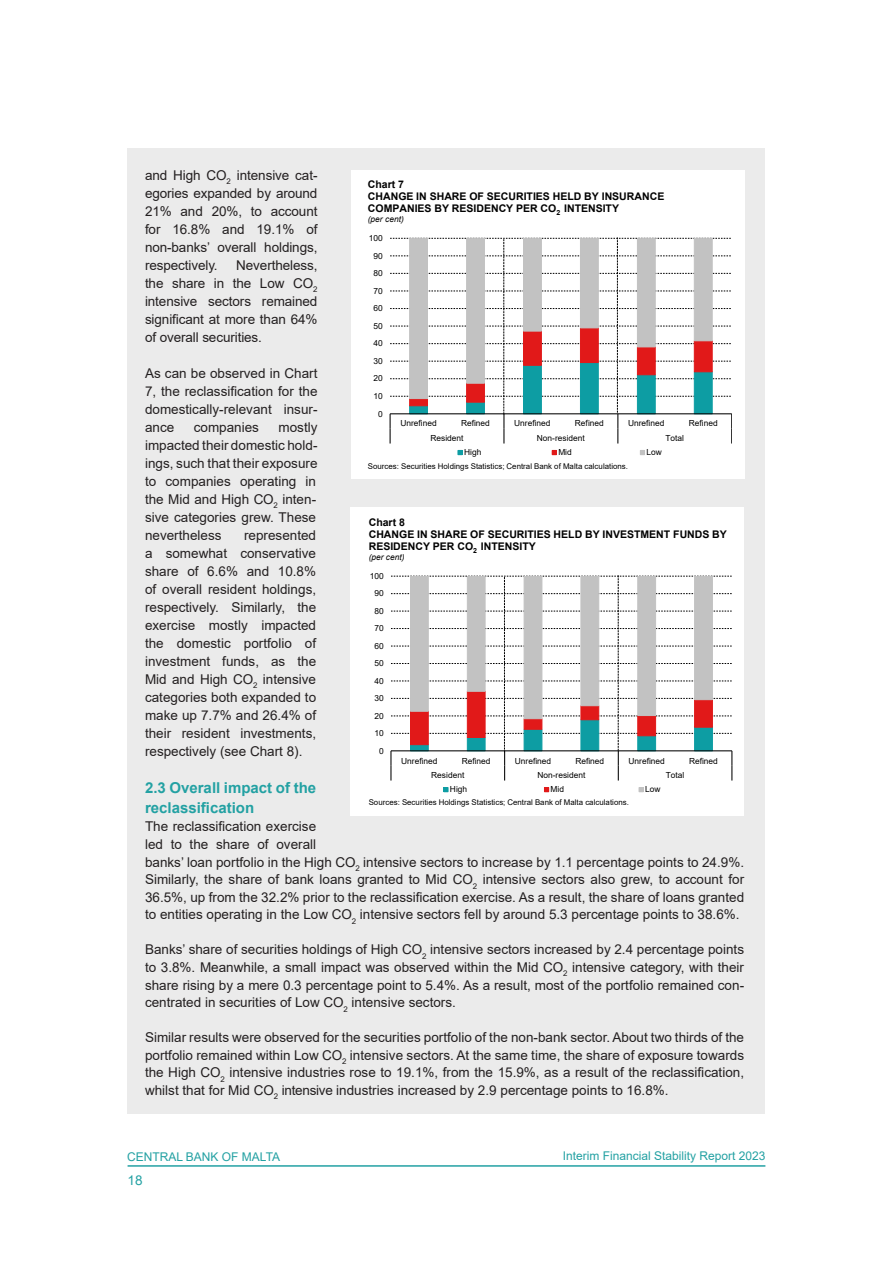
<style>
.page{position:relative;width:893px;height:1263px;background:#fff}
.page>*{position:absolute;margin:0;border:0;box-sizing:border-box;transform-origin:0 0}
.FSR_Subhead_Level_1{font:700 15px/19.5px "Arial";color:#23a1a3}
.FSR_Normal_Text{font:13.5px/18px "Arial";color:#231f20;text-align:justify}
.t1{font:13.5px "Arial";color:#23a1a3}
.t2{font:12px "Arial";color:#23a1a3}
.t3{font:700 10.5px/12.1px "Arial";color:#000}
.t4{font:8.4px "Arial";color:#000}
.t5{font:italic 8.4px "Arial";color:#000}
.t6{font:7.8px "Arial";letter-spacing:.005em;color:#000}
</style>
<div class="page">
<hr style="left:128px;top:1165px;width:637px;height:2px;background:#23a1a3">
<div style="left:128px;top:149px;width:637px;height:965px;background:#ebebeb"></div>
<div style="left:351px;top:170px;width:394px;height:308px;background:#fff"></div>
<svg style="left:458px;top:450px;width:4px;height:5px"></svg>
<svg style="left:552px;top:450px;width:5px;height:5px"></svg>
<svg style="left:640px;top:450px;width:5px;height:5px"></svg>
<svg style="left:390px;top:237px;width:342px;height:206px"></svg>
<div style="left:350px;top:507px;width:393px;height:309px;background:#fff"></div>
<svg style="left:444px;top:787px;width:4px;height:5px"></svg>
<svg style="left:544px;top:787px;width:5px;height:5px"></svg>
<svg style="left:639px;top:787px;width:4px;height:5px"></svg>
<svg style="left:390px;top:575px;width:342px;height:205px"></svg>
<p class="FSR_Normal_Text" style="left:145px;top:166px;width:174px">and High CO<sub>2</sub> intensive cat&shy;egories expanded by around 21% and 20%, to account for 16.8% and 19.1% of non-banks’ overall holdings, respectively.</p>
<p class="t3" style="left:368px;top:178px;width:298px">Chart 7<br>CHANGE IN SHARE OF SECURITIES HELD BY INSURANCE<br>COMPANIES BY RESIDENCY PER CO<sub>2</sub> INTENSITY</p>
<p class="t5" style="left:368px;top:214px;width:37px">(per cent)</p>
<p class="t4" style="left:369px;top:232px;width:15px">100</p>
<p class="t4" style="left:373px;top:250px;width:11px">90</p>
<p class="FSR_Normal_Text" style="left:145px;top:256px;width:174px;text-indent:91px">Nevertheless, the share in the Low CO<sub>2 </sub>intensive sectors remained significant at more than 64% of overall securities.</p>
<p class="FSR_Normal_Text" style="left:145px;top:364px;width:174px">As can be observed in Chart 7, the reclassification for the domestically-relevant insur&shy;ance</p>
<p class="t4" style="left:373px;top:267px;width:11px">80</p>
<p class="t4" style="left:373px;top:285px;width:11px">70</p>
<p class="t4" style="left:373px;top:302px;width:11px">60</p>
<p class="t4" style="left:373px;top:320px;width:11px">50</p>
<p class="t4" style="left:373px;top:338px;width:11px">40</p>
<p class="t4" style="left:373px;top:355px;width:11px">30</p>
<p class="t4" style="left:373px;top:373px;width:11px">20</p>
<p class="t4" style="left:373px;top:390px;width:11px">10</p>
<p class="t4" style="left:378px;top:408px;width:6px">0</p>
<p class="t4" style="left:400px;top:418px;width:38px">Unrefined</p>
<p class="t4" style="left:461px;top:418px;width:30px">Refined</p>
<p class="t4" style="left:514px;top:418px;width:38px">Unrefined</p>
<p class="t4" style="left:575px;top:418px;width:30px">Refined</p>
<p class="t4" style="left:628px;top:418px;width:38px">Unrefined</p>
<p class="t4" style="left:689px;top:418px;width:30px">Refined</p>
<p class="t4" style="left:430px;top:433px;width:35px">Resident</p>
<p class="t4" style="left:537px;top:433px;width:50px">Non-resident</p>
<p class="t4" style="left:665px;top:433px;width:20px">Total</p>
<p class="t4" style="left:464px;top:446px;width:19px">High</p>
<p class="t4" style="left:558px;top:446px;width:15px">Mid</p>
<p class="t4" style="left:646px;top:446px;width:17px">Low</p>
<p class="t6" style="left:368px;top:460px;width:262px">Sources: Securities Holdings Statistics; Central Bank of Malta calculations.</p>
<p class="FSR_Normal_Text" style="left:145px;top:418px;width:174px;text-indent:133px">mostly impacted their domestic hold&shy;ings, such that their exposure to companies operating in the Mid and High CO<sub>2</sub> inten&shy;sive categories grew. These nevertheless</p>
<p class="FSR_Normal_Text" style="left:194px;top:418px;width:67px">companies</p>
<p class="t3" style="left:369px;top:516px;width:360px">Chart 8<br>CHANGE IN SHARE OF SECURITIES HELD BY INVESTMENT FUNDS BY<br>RESIDENCY PER CO<sub>2</sub> INTENSITY</p>
<p class="t5" style="left:369px;top:552px;width:37px">(per cent)</p>
<p class="FSR_Normal_Text" style="left:145px;top:526px;width:173px;text-indent:99px">represented a somewhat conservative share of 6.6% and 10.8% of overall resident holdings, respectively. Similarly, the exercise mostly impacted the domestic portfolio of investment funds, as the Mid and High CO<sub>2</sub> intensive categories both expanded to make up 7.7% and 26.4% of their resident investments, respectively (see Chart 8).</p>
<p class="FSR_Subhead_Level_1" style="left:145px;top:778px;width:173px">2.3 Overall impact of the reclassification</p>
<p class="FSR_Normal_Text" style="left:145px;top:817px;width:601px;text-align:left">The reclassification exercise<br>led to the share of overall<br>banks’ loan portfolio in the High CO<sub>2</sub> intensive sectors to increase by 1.1 percentage points to 24.9%.<br>Similarly, the share of bank loans granted to Mid CO<sub>2</sub> intensive sectors also grew, to account for 36.5%, up from the 32.2% prior to the reclassification exercise. As a result, the share of loans granted to entities operating in the Low CO<sub>2</sub> intensive sectors fell by around 5.3 percentage points to 38.6%.</p>
<p class="FSR_Normal_Text" style="left:145px;top:941px;width:601px;line-height:17.5px">Banks’ share of securities holdings of High CO<sub>2</sub> intensive sectors increased by 2.4 percentage points to 3.8%. Meanwhile, a small impact was observed within the Mid CO<sub>2</sub> intensive category, with their share rising by a mere 0.3 percentage point to 5.4%. As a result, most of the portfolio remained con&shy;centrated in securities of Low CO<sub>2</sub> intensive sectors.</p>
<p class="FSR_Normal_Text" style="left:145px;top:1028px;width:601px;line-height:17.5px">Similar results were observed for the securities portfolio of the non-bank sector. About two thirds of the portfolio remained within Low CO<sub>2</sub> intensive sectors. At the same time, the share of exposure towards the High CO<sub>2</sub> intensive industries rose to 19.1%, from the 15.9%, as a result of the reclassification, whilst that for Mid CO<sub>2</sub> intensive industries increased by 2.9 percentage points to 16.8%.</p>
<p class="t4" style="left:370px;top:570px;width:15px">100</p>
<p class="t4" style="left:374px;top:587px;width:11px">90</p>
<p class="t4" style="left:374px;top:605px;width:11px">80</p>
<p class="t4" style="left:374px;top:622px;width:11px">70</p>
<p class="t4" style="left:374px;top:640px;width:11px">60</p>
<p class="t4" style="left:374px;top:657px;width:11px">50</p>
<p class="t4" style="left:374px;top:675px;width:11px">40</p>
<p class="t4" style="left:374px;top:692px;width:11px">30</p>
<p class="t4" style="left:374px;top:710px;width:11px">20</p>
<p class="t4" style="left:374px;top:727px;width:11px">10</p>
<p class="t4" style="left:379px;top:745px;width:6px">0</p>
<p class="t4" style="left:401px;top:755px;width:38px">Unrefined</p>
<p class="t4" style="left:462px;top:755px;width:30px">Refined</p>
<p class="t4" style="left:515px;top:755px;width:38px">Unrefined</p>
<p class="t4" style="left:575px;top:755px;width:30px">Refined</p>
<p class="t4" style="left:628px;top:755px;width:38px">Unrefined</p>
<p class="t4" style="left:689px;top:755px;width:30px">Refined</p>
<p class="t4" style="left:431px;top:770px;width:35px">Resident</p>
<p class="t4" style="left:537px;top:770px;width:50px">Non-resident</p>
<p class="t4" style="left:666px;top:770px;width:20px">Total</p>
<p class="t4" style="left:450px;top:783px;width:19px">High</p>
<p class="t4" style="left:551px;top:783px;width:15px">Mid</p>
<p class="t4" style="left:645px;top:783px;width:17px">Low</p>
<p class="t6" style="left:369px;top:797px;width:262px">Sources: Securities Holdings Statistics; Central Bank of Malta calculations.</p>
<p class="t2" style="left:127px;top:1149px;width:155px">CENTRAL BANK OF MALTA</p>
<p class="t2" style="left:563px;top:1147px;width:204px">Interim Financial Stability Report 2023</p>
<p class="t1" style="left:128px;top:1170px;width:17px">18</p>
</div>
